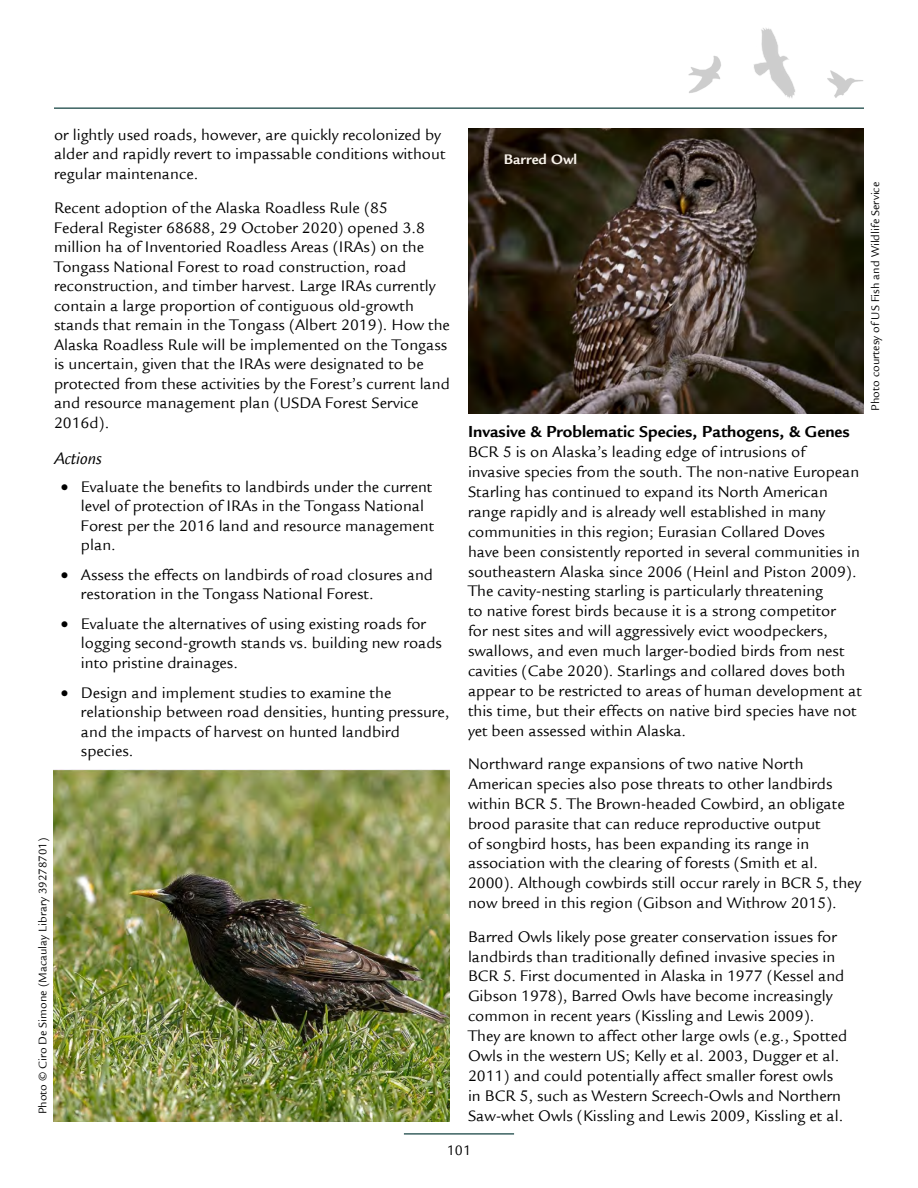
<style>
.page{position:relative;width:918px;height:1188px;background:#fff}
.page>*{position:absolute;margin:0;border:0;box-sizing:border-box;transform-origin:0 0}
.t1{font:italic 18px "Legacy Sans LT";color:#000}
.t2{font:700 17.25px "Legacy Sans LT";color:#000}
.t3{font:16.5px/20px "Legacy Sans LT";color:#000}
.t4{font:700 15px "Legacy Sans LT";color:#f8f2ea}
.t5{font:15px "Legacy Sans LT";color:#000}
.t6{font:12px "Legacy Sans LT";color:#000}
</style>
<div class="page">
<img style="left:688px;top:56px;width:33px;height:37px">
<img style="left:827px;top:70px;width:37px;height:28px">
<img style="left:754px;top:28px;width:41px;height:70px">
<hr style="left:54px;top:107px;width:810px;height:2px;background:#3b6261">
<hr style="left:404px;top:1133px;width:110px;height:2px;background:#3b6261">
<img style="left:468px;top:129px;width:396px;height:285px">
<img style="left:54px;top:770px;width:396px;height:351px">
<p class="t3" style="left:54px;top:125px;width:393px;line-height:19.5px">or lightly used roads, however, are quickly recolonized by alder and rapidly revert to impassable conditions without regular maintenance.</p>
<p class="t3" style="left:54px;top:199px;width:397px;line-height:19.5px">Recent adoption of the Alaska Roadless Rule (85<br>Federal Register 68688, 29 October 2020) opened 3.8 million ha of Inventoried Roadless Areas (IRAs) on the Tongass National Forest to road construction, road reconstruction, and timber harvest. Large IRAs currently contain a large proportion of contiguous old-growth stands that remain in the Tongass (Albert 2019). How the Alaska Roadless Rule will be implemented on the Tongass is uncertain, given that the IRAs were designated to be protected from these activities by the Forest’s current land and resource management plan (USDA Forest Service 2016d).</p>
<p class="t1" style="left:54px;top:448px;width:49px">Actions</p>
<p class="t3" style="left:61px;top:477px;width:373px">• Evaluate the benefits to landbirds under the current</p>
<p class="t3" style="left:81px;top:496px;width:345px">level of protection of IRAs in the Tongass National</p>
<p class="t3" style="left:81px;top:516px;width:355px">Forest per the 2016 land and resource management</p>
<p class="t3" style="left:81px;top:535px;width:36px">plan.</p>
<p class="t3" style="left:81px;top:565px;width:354px;line-height:19.5px;text-indent:-20px">• Assess the effects on landbirds of road closures and restoration in the Tongass National Forest.</p>
<p class="t3" style="left:81px;top:614px;width:363px;line-height:19.5px;text-indent:-20px">• Evaluate the alternatives of using existing roads for logging second-growth stands vs. building new roads into pristine drainages.</p>
<p class="t3" style="left:81px;top:683px;width:370px;line-height:19.5px;text-indent:-20px">• Design and implement studies to examine the relationship between road densities, hunting pressure, and the impacts of harvest on hunted landbird species.</p>
<p class="t4" style="left:504px;top:150px;width:75px">Barred Owl</p>
<p class="t2" style="left:468px;top:422px;width:383px">Invasive &amp; Problematic Species, Pathogens, &amp; Genes</p>
<p class="t3" style="left:468px;top:442px;width:396px">BCR 5 is on Alaska’s leading edge of intrusions of<br>invasive species from the south. The non-native European Starling has continued to expand its North American range rapidly and is already well established in many communities in this region; Eurasian Collared Doves<br>have been consistently reported in several communities in southeastern Alaska since 2006 (Heinl and Piston 2009).<br>The cavity-nesting starling is particularly threatening<br>to native forest birds because it is a strong competitor<br>for nest sites and will aggressively evict woodpeckers, swallows, and even much larger-bodied birds from nest cavities (Cabe 2020). Starlings and collared doves both appear to be restricted to areas of human development at this time, but their effects on native bird species have not yet been assessed within Alaska.</p>
<p class="t3" style="left:468px;top:754px;width:395px">Northward range expansions of two native North American species also pose threats to other landbirds within BCR 5. The Brown-headed Cowbird, an obligate brood parasite that can reduce reproductive output<br>of songbird hosts, has been expanding its range in association with the clearing of forests (Smith et al.<br>2000). Although cowbirds still occur rarely in BCR 5, they now breed in this region (Gibson and Withrow 2015).</p>
<p class="t3" style="left:468px;top:927px;width:370px">Barred Owls likely pose greater conservation issues for</p>
<p class="t3" style="left:468px;top:947px;width:369px">landbirds than traditionally defined invasive species in</p>
<p class="t3" style="left:468px;top:966px;width:381px">BCR 5. First documented in Alaska in 1977 (Kessel and Gibson 1978), Barred Owls have become increasingly common in recent years (Kissling and Lewis 2009).<br>They are known to affect other large owls (e.g., Spotted Owls in the western US; Kelly et al. 2003, Dugger et al.<br>2011) and could potentially affect smaller forest owls in BCR 5, such as Western Screech-Owls and Northern Saw-whet Owls (Kissling and Lewis 2009, Kissling et al.</p>
<p class="t5" style="left:447px;top:1142px;width:26px">101</p>
<p class="t6" style="left:36px;top:1114px;width:278px;rotate:-90deg">Photo © Ciro De Simone (Macaulay Library 39278701)</p>
<p class="t6" style="left:869px;top:411px;width:230px;rotate:-90deg">Photo courtesy of US Fish and Wildlife Service</p>
</div>
